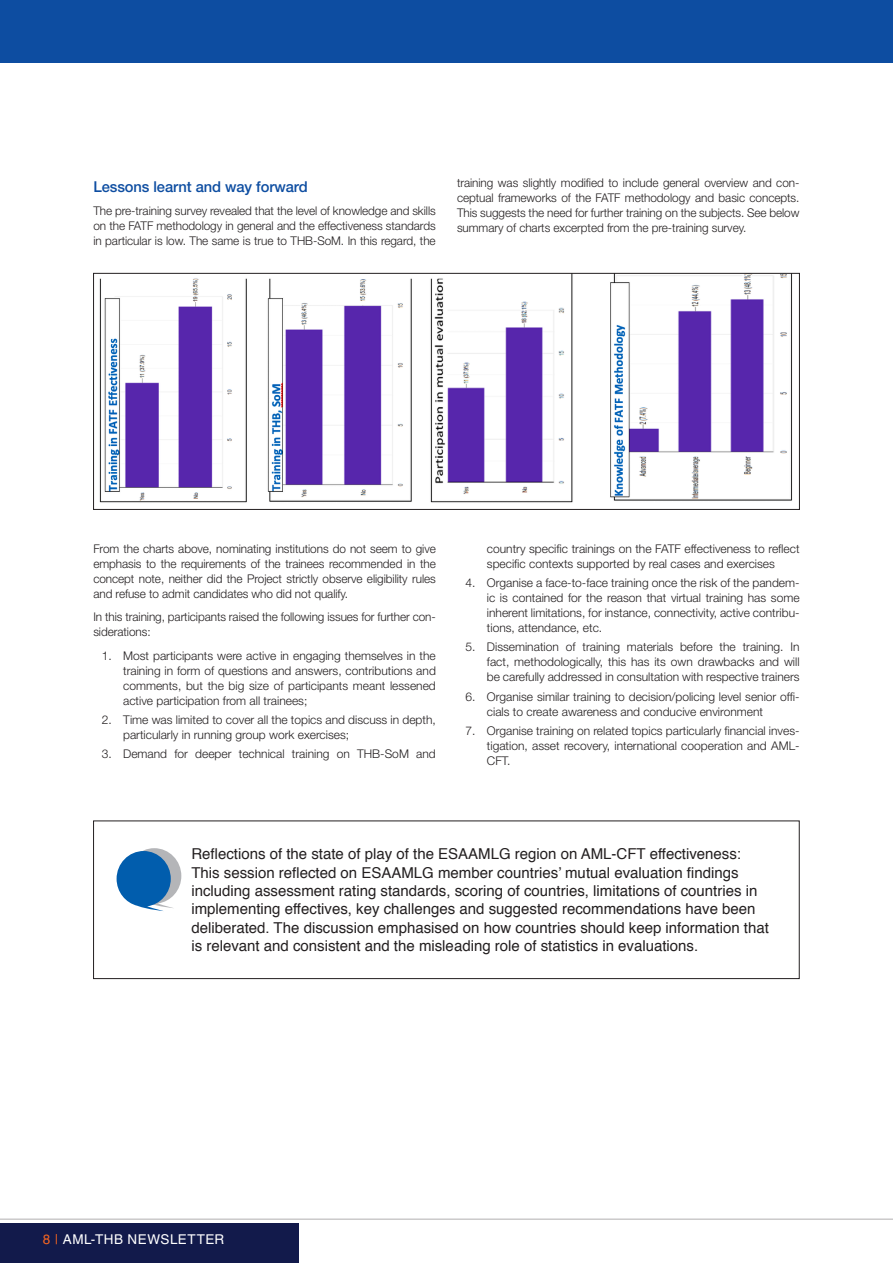
<style>
.page{position:relative;width:893px;height:1263px;background:#fff}
.page>*{position:absolute;margin:0;border:0;box-sizing:border-box;transform-origin:0 0}
.t1{font:15px/18.3px "Helvetica";color:#231f20}
.AML_Heading2{font:500 15px "Helvetica Neue LT Std";letter-spacing:-.005em;color:#0d4da1}
.t2{font:13.5px "Helvetica LT Std";letter-spacing:.04em;color:#fff}
.AML_Paragrah{font:300 12px/15px "Helvetica Neue LT Std";color:#231f20;text-align:justify}
.s1{color:#f36421}
</style>
<div class="page">
<div style="left:0;top:1223px;width:298px;height:40px;background:#121a4b"></div>
<hr style="left:0;top:1219px;width:893px;height:1px;background:#231f20">
<img style="left:99px;top:275px;width:694px;height:228px">
<div style="left:93px;top:273px;width:707px;height:237px;border:1px solid #231f20"></div>
<svg style="left:117px;top:848px;width:64px;height:63px"></svg>
<div style="left:93px;top:821px;width:706px;height:158px;border:1px solid #231f20"></div>
<div style="left:0;top:0;width:893px;height:62px;background:#0d4da1"></div>
<p class="AML_Heading2" style="left:93px;top:178px;width:216px">Lessons learnt and way forward</p>
<p class="AML_Paragrah" style="left:93px;top:203px;width:344px">The pre-training survey revealed that the level of knowledge and skills on the FATF methodology in general and the effectiveness standards in particular is low. The same is true to THB-SoM. In this regard, the</p>
<p class="AML_Paragrah" style="left:457px;top:175px;width:344px">training was slightly modified to include general overview and con&shy;ceptual frameworks of the FATF methodology and basic concepts.<br>This suggests the need for further training on the subjects. See below summary of charts excerpted from the pre-training survey.</p>
<p class="AML_Paragrah" style="left:93px;top:541px;width:344px">From the charts above, nominating institutions do not seem to give emphasis to the requirements of the trainees recommended in the concept note, neither did the Project strictly observe eligibility rules and refuse to admit candidates who did not qualify.</p>
<p class="AML_Paragrah" style="left:93px;top:609px;width:344px">In this training, participants raised the following issues for further con&shy;siderations:</p>
<p class="AML_Paragrah" style="left:123px;top:648px;width:314px;text-indent:-21px">1. Most participants were active in engaging themselves in the training in form of questions and answers, contributions and comments, but the big size of participants meant lessened active participation from all trainees;</p>
<p class="AML_Paragrah" style="left:123px;top:712px;width:314px;text-indent:-21px">2. Time was limited to cover all the topics and discuss in depth, particularly in running group work exercises;</p>
<p class="AML_Paragrah" style="left:102px;top:746px;width:335px">3. Demand for deeper technical training on THB-SoM and</p>
<p class="AML_Paragrah" style="left:487px;top:541px;width:314px">country specific trainings on the FATF effectiveness to reflect specific contexts supported by real cases and exercises</p>
<p class="AML_Paragrah" style="left:487px;top:575px;width:314px;text-indent:-21px">4. Organise a face-to-face training once the risk of the pandem&shy;ic is contained for the reason that virtual training has some inherent limitations, for instance, connectivity, active contribu&shy;tions, attendance, etc.</p>
<p class="AML_Paragrah" style="left:487px;top:639px;width:314px;text-indent:-21px">5. Dissemination of training materials before the training. In fact, methodologically, this has its own drawbacks and will be carefully addressed in consultation with respective trainers</p>
<p class="AML_Paragrah" style="left:487px;top:689px;width:314px;text-indent:-21px">6. Organise similar training to decision/policing level senior offi&shy;cials to create awareness and conducive environment</p>
<p class="AML_Paragrah" style="left:487px;top:723px;width:314px;text-indent:-21px">7. Organise training on related topics particularly financial inves&shy;tigation, asset recovery, international cooperation and AML-CFT.</p>
<p class="t1" style="left:191px;top:845px;width:579px">Reflections of the state of play of the ESAAMLG region on AML-CFT effectiveness:<br>This session reflected on ESAAMLG member countries’ mutual evaluation findings including assessment rating standards, scoring of countries, limitations of countries in implementing effectives, key challenges and suggested recommendations have been deliberated. The discussion emphasised on how countries should keep information that is relevant and consistent and the misleading role of statistics in evaluations.</p>
<p class="t2" style="left:43px;top:1231px;width:183px"><span class="s1">8 |</span> AML-THB NEWSLETTER</p>
</div>
